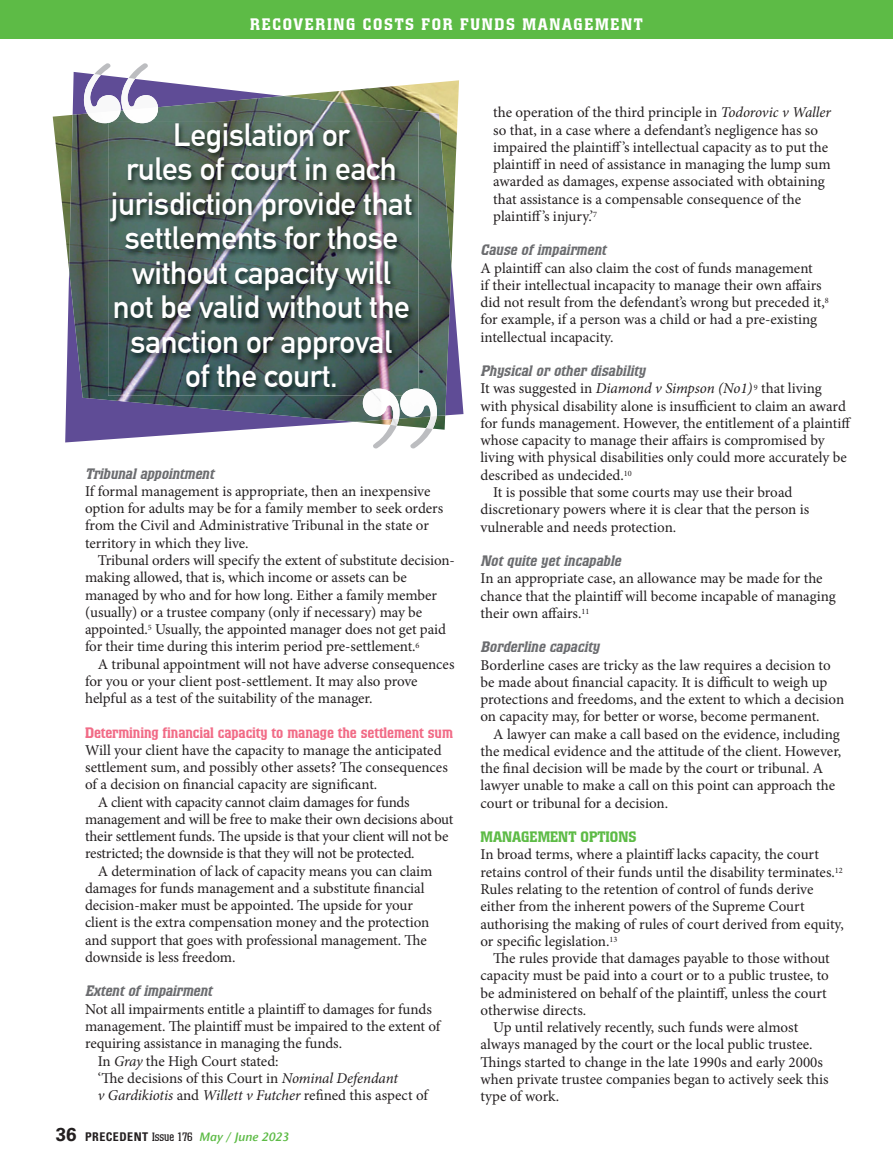
<style>
.page{position:relative;width:893px;height:1170px;background:#fff}
.page>*{position:absolute;margin:0;border:0;box-sizing:border-box;transform-origin:0 0}
.t1{font:700 31.5px/34.5px "DIN Alternate";letter-spacing:-.01em;color:#fff;text-align:center}
.t2{font:500 16.5px "Colossalis BQ";letter-spacing:.1em;color:#fff}
.t3{font:15px/17.2px "Minion Pro";letter-spacing:-.005em;color:#231f20}
.t4{font:italic 500 15px "Colossalis BQ";color:#6c6d70}
.t5{font:500 15px "Colossalis BQ";letter-spacing:-.005em;color:#f16c87}
.t6{font:italic 15px "Minion Pro";letter-spacing:-.01em;color:#231f20}
.t7{font:500 15px "Colossalis BQ";color:#5dbb46}
.t8{font:italic 12px "Stone Sans ITC Semi";letter-spacing:-.005em;color:#5dbb46}
.s1{font-style:italic}
.s2{font-style:normal}
.s3{font-family:"Univers LT Std";font-weight:700;font-style:normal;font-size:18.75px;color:#231f20}
.s4{font-family:"Univers LT Std";font-weight:700;font-style:normal;font-stretch:condensed;color:#231f20}
.s5{font-family:"Colossalis";font-style:normal;color:#231f20}
</style>
<div class="page">
<div style="left:0;top:0;width:893px;height:38px;background:#5dbb46"></div>
<img style="left:53px;top:115px;width:12px;height:116px">
<svg style="left:65px;top:72px;width:398px;height:370px"></svg>
<img style="left:69px;top:96px;width:382px;height:326px">
<img style="left:121px;top:113px;width:2px;height:9px">
<img style="left:108px;top:122px;width:310px;height:273px">
<img style="left:123px;top:113px;width:35px;height:9px">
<svg style="left:84px;top:63px;width:74px;height:50px"></svg>
<img style="left:87px;top:111px;width:34px;height:12px">
<img style="left:108px;top:122px;width:41px;height:1px">
<svg style="left:373px;top:425px;width:60px;height:23px"></svg>
<img style="left:390px;top:419px;width:47px;height:9px">
<img style="left:363px;top:389px;width:74px;height:30px">
<img style="left:365px;top:388px;width:53px;height:7px">
<p class="t2" style="left:250px;top:15px;width:394px">RECOVERING COSTS FOR FUNDS MANAGEMENT</p>
<h1 class="t1" style="left:110px;top:115px;width:304px">Legislation or<br>rules of court in each jurisdiction provide that settlements for those without capacity will not be valid without the sanction or approval<br>of the court.</h1>
<p class="t4" style="left:85px;top:465px;width:134px">Tribunalappointment</p>
<p class="t3" style="left:85px;top:482px;width:360px">If formal management is appropriate, then an inexpensive option for adults may be for a family member to seek orders from the Civil and Administrative Tribunal in the state or territory in which they live.</p>
<p class="t3" style="left:85px;top:551px;width:371px;text-indent:13px">Tribunal orders will specify the extent of substitute decision&shy;making allowed, that is, which income or assets can be managed by who and for how long. Either a family member (usually) or a trustee company (only if necessary) may be appointed.<sup>5</sup> Usually, the appointed manager does not get paid for their time during this interim period pre-settlement.<sup>6</sup></p>
<p class="t3" style="left:85px;top:655px;width:371px;text-indent:13px">A tribunal appointment will not have adverse consequences for you or your client post-settlement. It may also prove helpful as a test of the suitability of the manager.</p>
<p class="t5" style="left:85px;top:723px;width:369px">Determining financial capacity to manage the settlement sum</p>
<p class="t3" style="left:85px;top:741px;width:358px">Will your client have the capacity to manage the anticipated</p>
<p class="t3" style="left:85px;top:758px;width:364px">settlement sum, and possibly other assets? The consequences</p>
<p class="t3" style="left:85px;top:776px;width:294px">of a decision on financial capacity are significant.</p>
<p class="t3" style="left:98px;top:793px;width:313px">A client with capacity cannot claim damages for funds</p>
<p class="t3" style="left:85px;top:810px;width:370px">management and will be free to make their own decisions about</p>
<p class="t3" style="left:85px;top:827px;width:365px">their settlement funds. The upside is that your client will not be</p>
<p class="t3" style="left:85px;top:845px;width:331px">restricted; the downside is that they will not be protected.</p>
<p class="t3" style="left:98px;top:862px;width:336px">A determination of lack of capacity means you can claim</p>
<p class="t3" style="left:85px;top:879px;width:341px">damages for funds management and a substitute financial</p>
<p class="t3" style="left:85px;top:896px;width:329px">decision-maker must be appointed. The upside for your</p>
<p class="t3" style="left:85px;top:914px;width:346px">client is the extra compensation money and the protection</p>
<p class="t3" style="left:85px;top:931px;width:343px">and support that goes with professional management. The</p>
<p class="t3" style="left:85px;top:948px;width:152px">downside is less freedom.</p>
<p class="t4" style="left:85px;top:982px;width:132px">Extentofimpairment</p>
<p class="t3" style="left:85px;top:1000px;width:348px">Not all impairments entitle a plaintiff to damages for funds</p>
<p class="t3" style="left:85px;top:1017px;width:357px">management. The plaintiff must be impaired to the extent of</p>
<p class="t3" style="left:85px;top:1034px;width:259px">requiring assistance in managing the funds.</p>
<p class="t3" style="left:98px;top:1052px;width:182px">In <span class="s1">Gray</span> the High Court stated:</p>
<p class="t3" style="left:98px;top:1069px;width:302px">‘The decisions of this Court in <span class="s1">Nominal Defendant</span></p>
<p class="t6" style="left:98px;top:1084px;width:332px">v Gardikiotis <span class="s2">and</span> Willett v Futcher <span class="s2">refined this aspect of</span></p>
<p class="t8" style="left:56px;top:1129px;width:235px"><span class="s3">36</span> <span class="s4">PRECEDENT</span> <span class="s5">Issue 176</span> May / June 2023</p>
<p class="t3" style="left:493px;top:104px;width:339px">the operation of the third principle in <span class="s1">Todorovic v Waller </span>so that, in a case where a defendant’s negligence has so impaired the plaintiff’s intellectual capacity as to put the plaintiff in need of assistance in managing the lump sum awarded as damages, expense associated with obtaining that assistance is a compensable consequence of the plaintiff’s injury.’<sup>7</sup></p>
<p class="t4" style="left:480px;top:241px;width:131px">Causeofimpairment</p>
<p class="t3" style="left:480px;top:259px;width:350px">A plaintiff can also claim the cost of funds management<br>if their intellectual incapacity to manage their own affairs did not result from the defendant’s wrong but preceded it,<sup>8 </sup>for example, if a person was a child or had a pre-existing intellectual incapacity.</p>
<p class="t4" style="left:480px;top:362px;width:170px">Physicalorotherdisability</p>
<p class="t3" style="left:480px;top:380px;width:343px">It was suggested in <span class="s1">Diamond v Simpson (No1)</span> <sup>9</sup> that living</p>
<p class="t3" style="left:480px;top:397px;width:367px">with physical disability alone is insufficient to claim an award</p>
<p class="t3" style="left:480px;top:414px;width:372px">for funds management. However, the entitlement of a plaintiff</p>
<p class="t3" style="left:480px;top:432px;width:346px">whose capacity to manage their affairs is compromised by</p>
<p class="t3" style="left:480px;top:449px;width:368px">living with physical disabilities only could more accurately be</p>
<p class="t3" style="left:480px;top:466px;width:153px">described as undecided.<sup>10</sup></p>
<p class="t3" style="left:493px;top:483px;width:301px">It is possible that some courts may use their broad</p>
<p class="t3" style="left:480px;top:501px;width:330px">discretionary powers where it is clear that the person is</p>
<p class="t3" style="left:480px;top:518px;width:197px">vulnerable and needs protection.</p>
<p class="t4" style="left:480px;top:552px;width:145px">Notquiteyetincapable</p>
<p class="t3" style="left:480px;top:570px;width:357px">In an appropriate case, an allowance may be made for the chance that the plaintiff will become incapable of managing their own affairs.<sup>11</sup></p>
<p class="t4" style="left:480px;top:638px;width:124px">Borderlinecapacity</p>
<p class="t3" style="left:480px;top:656px;width:365px">Borderline cases are tricky as the law requires a decision to be made about financial capacity. It is difficult to weigh up protections and freedoms, and the extent to which a decision on capacity may, for better or worse, become permanent.</p>
<p class="t3" style="left:480px;top:725px;width:362px;text-indent:13px">A lawyer can make a call based on the evidence, including the medical evidence and the attitude of the client. However, the final decision will be made by the court or tribunal. A lawyer unable to make a call on this point can approach the court or tribunal for a decision.</p>
<p class="t7" style="left:480px;top:828px;width:158px">MANAGEMENT OPTIONS</p>
<p class="t3" style="left:480px;top:846px;width:365px">In broad terms, where a plaintiff lacks capacity, the court retains control of their funds until the disability terminates.<sup>12<br></sup>Rules relating to the retention of control of funds derive either from the inherent powers of the Supreme Court authorising the making of rules of court derived from equity, or specific legislation.<sup>13</sup></p>
<p class="t3" style="left:493px;top:949px;width:338px">The rules provide that damages payable to those without</p>
<p class="t3" style="left:480px;top:966px;width:350px">capacity must be paid into a court or to a public trustee, to</p>
<p class="t3" style="left:480px;top:984px;width:348px">be administered on behalf of the plaintiff, unless the court</p>
<p class="t3" style="left:480px;top:1001px;width:107px">otherwise directs.</p>
<p class="t3" style="left:493px;top:1018px;width:306px">Up until relatively recently, such funds were almost</p>
<p class="t3" style="left:480px;top:1035px;width:334px">always managed by the court or the local public trustee.</p>
<p class="t3" style="left:480px;top:1053px;width:344px">Things started to change in the late 1990s and early 2000s</p>
<p class="t3" style="left:480px;top:1070px;width:350px">when private trustee companies began to actively seek this</p>
<p class="t3" style="left:480px;top:1087px;width:80px">type of work.</p>
</div>
